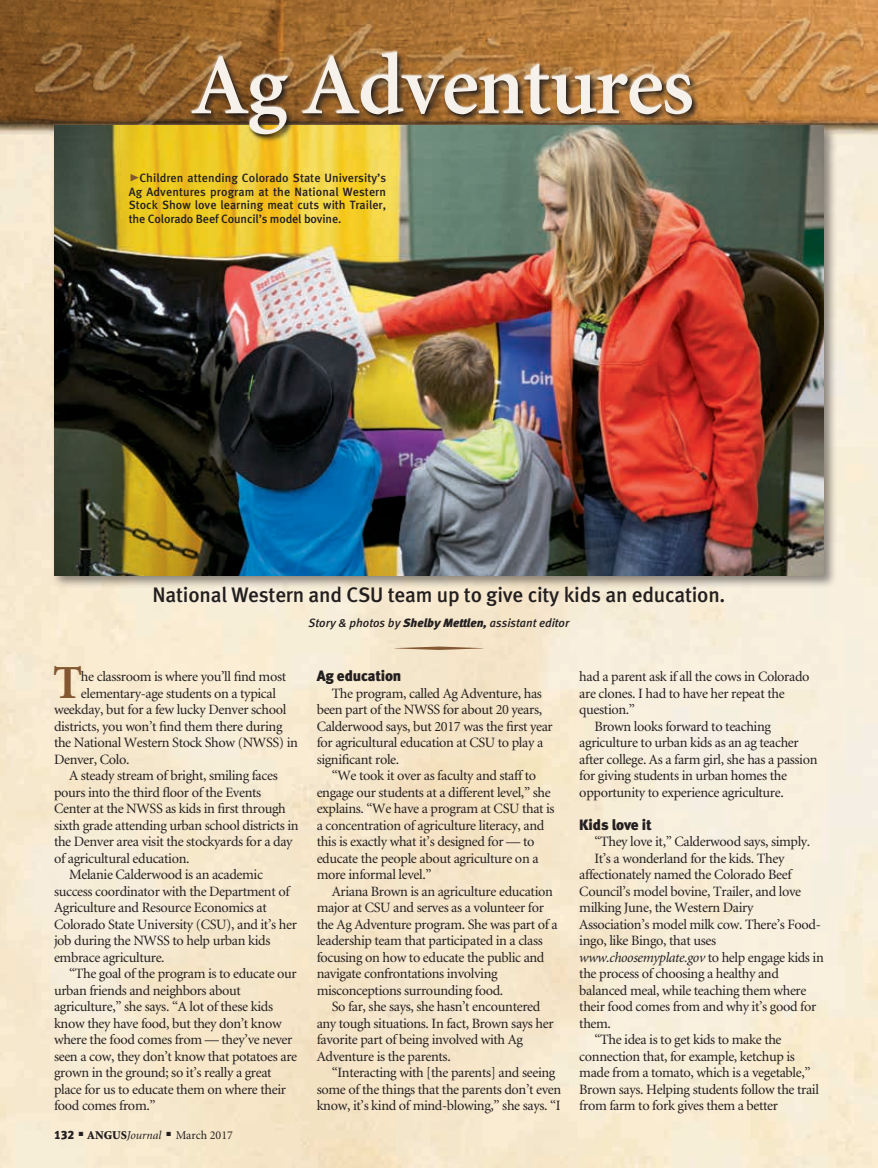
<style>
.page{position:relative;width:878px;height:1168px;background:#fff}
.page>*{position:absolute;margin:0;border:0;box-sizing:border-box;transform-origin:0 0}
.t1{font:600 87px "Minion";letter-spacing:-.02em;color:#f6f2eb}
.deck{font:52.5px "Type Embellishments Two Let Plain";color:#835732}
.Drop_Cap{font:700 47.55px "Minion";color:#835732}
.deck-2{font:21px "Meta Medium LF";letter-spacing:-.01em;color:#231f20}
.subhead{font:15px "Meta Black LF";letter-spacing:-.01em;color:#231f20}
.body_text{font:14.25px/16.5px "Minion";letter-spacing:-.025em;color:#231f20}
.Drop_Cap-2{font:14.25px "Minion";letter-spacing:-.025em;color:#231f20}
.cutlines{font:12px/13.5px "Meta Medium LF";letter-spacing:-.01em;color:#231f20;text-align:justify}
.byline{font:italic 12px "Meta Medium LF";color:#231f20}
.t2{font:12px "Minion";color:#231f20}
.s1{font-family:"Meta Black Caps Expert";font-size:21px;color:#835732}
.s2{font-family:"Meta Black LF"}
.s3{font-weight:900}
.s4{font-style:italic}
</style>
<div class="page">
<img style="left:0;top:0;width:878px;height:1168px">
<div style="left:51px;top:123px;width:786px;height:466px;background:#231f20;opacity:.5"></div>
<img style="left:54px;top:126px;width:770px;height:450px">
<div style="left:190px;top:50px;width:510px;height:92px;background:#231f20;opacity:.87"></div>
<div style="left:189px;top:48px;width:504px;height:85px;background:#fff;opacity:.74"></div>
<div style="left:189px;top:51px;width:505px;height:87px;background:#231f20;opacity:.75"></div>
<h1 class="t1" style="left:192px;top:41px;width:504px">Ag Adventures</h1>
<p class="cutlines" style="left:129px;top:171px;width:259px"><span class="s1">@</span>Children attending Colorado State University’s Ag Adventures program at the National Western Stock Show love learning meat cuts with Trailer, the Colorado Beef Council’s model bovine.</p>
<p class="deck-2" style="left:152px;top:582px;width:574px">National Western and CSU team up to give city kids an education.</p>
<p class="byline" style="left:308px;top:616px;width:262px">Story &amp; photos by <span class="s2">Shelby Mettlen,</span> assistant editor</p>
<p class="deck" style="left:392px;top:627px;width:95px">-</p>
<p class="Drop_Cap" style="left:53px;top:658px;width:31px">T</p>
<p class="Drop_Cap-2" style="left:81px;top:669px;width:207px">he classroom is where you’ll find most</p>
<p class="Drop_Cap-2" style="left:81px;top:686px;width:196px">elementary-age students on a typical</p>
<p class="Drop_Cap-2" style="left:54px;top:702px;width:234px">weekday, but for a few lucky Denver school</p>
<p class="Drop_Cap-2" style="left:54px;top:719px;width:230px">districts, you won’t find them there during</p>
<p class="Drop_Cap-2" style="left:54px;top:735px;width:245px">the National Western Stock Show (NWSS) in</p>
<p class="Drop_Cap-2" style="left:54px;top:752px;width:77px">Denver, Colo.</p>
<p class="body_text" style="left:54px;top:768px;width:246px;text-indent:15px">A steady stream of bright, smiling faces pours into the third floor of the Events Center at the NWSS as kids in first through sixth grade attending urban school districts in the Denver area visit the stockyards for a day of agricultural education.</p>
<p class="body_text" style="left:54px;top:867px;width:244px;text-indent:15px">Melanie Calderwood is an academic success coordinator with the Department of Agriculture and Resource Economics at Colorado State University (CSU), and it’s her job during the NWSS to help urban kids embrace agriculture.</p>
<p class="body_text" style="left:54px;top:966px;width:245px;text-indent:15px">“The goal of the program is to educate our urban friends and neighbors about agriculture,” she says. “A lot of these kids know they have food, but they don’t know where the food comes from — they’ve never seen a cow, they don’t know that potatoes are grown in the ground; so it’s really a great place for us to educate them on where their food comes from.”</p>
<p class="t2" style="left:54px;top:1129px;width:180px"><span class="s2">132</span> ■ <span class="s3">ANGUS</span><span class="s4">Journal</span> ■ March 2017</p>
<p class="subhead" style="left:316px;top:667px;width:86px">Ag education</p>
<p class="body_text" style="left:316px;top:685px;width:237px;text-indent:15px">The program, called Ag Adventure, has been part of the NWSS for about 20 years, Calderwood says, but 2017 was the first year for agricultural education at CSU to play a significant role.</p>
<p class="body_text" style="left:316px;top:768px;width:239px;text-indent:15px">“We took it over as faculty and staff to engage our students at a different level,” she explains. “We have a program at CSU that is a concentration of agriculture literacy, and this is exactly what it’s designed for — to educate the people about agriculture on a more informal level.”</p>
<p class="body_text" style="left:316px;top:883px;width:242px;text-indent:15px">Ariana Brown is an agriculture education major at CSU and serves as a volunteer for the Ag Adventure program. She was part of a leadership team that participated in a class focusing on how to educate the public and navigate confrontations involving misconceptions surrounding food.</p>
<p class="body_text" style="left:316px;top:999px;width:238px;text-indent:15px">So far, she says, she hasn’t encountered any tough situations. In fact, Brown says her favorite part of being involved with Ag Adventure is the parents.</p>
<p class="body_text" style="left:316px;top:1065px;width:246px;text-indent:15px">“Interacting with [the parents] and seeing some of the things that the parents don’t even know, it’s kind of mind-blowing,” she says. “I</p>
<p class="body_text" style="left:579px;top:669px;width:232px">had a parent ask if all the cows in Colorado are clones. I had to have her repeat the question.”</p>
<p class="body_text" style="left:579px;top:718px;width:240px;text-indent:15px">Brown looks forward to teaching agriculture to urban kids as an ag teacher after college. As a farm girl, she has a passion for giving students in urban homes the opportunity to experience agriculture.</p>
<p class="subhead" style="left:579px;top:815px;width:74px">Kids love it</p>
<p class="body_text" style="left:594px;top:834px;width:217px">“They love it,” Calderwood says, simply.</p>
<p class="body_text" style="left:579px;top:850px;width:246px;text-indent:15px">It’s a wonderland for the kids. They affectionately named the Colorado Beef Council’s model bovine, Trailer, and love milking June, the Western Dairy Association’s model milk cow. There’s Food&shy;ingo, like Bingo, that uses <span class="s4">www.choosemyplate.gov</span> to help engage kids in the process of choosing a healthy and balanced meal, while teaching them where their food comes from and why it’s good for them.</p>
<p class="body_text" style="left:579px;top:1032px;width:241px;text-indent:15px">“The idea is to get kids to make the connection that, for example, ketchup is made from a tomato, which is a vegetable,” Brown says. Helping students follow the trail from farm to fork gives them a better</p>
</div>
